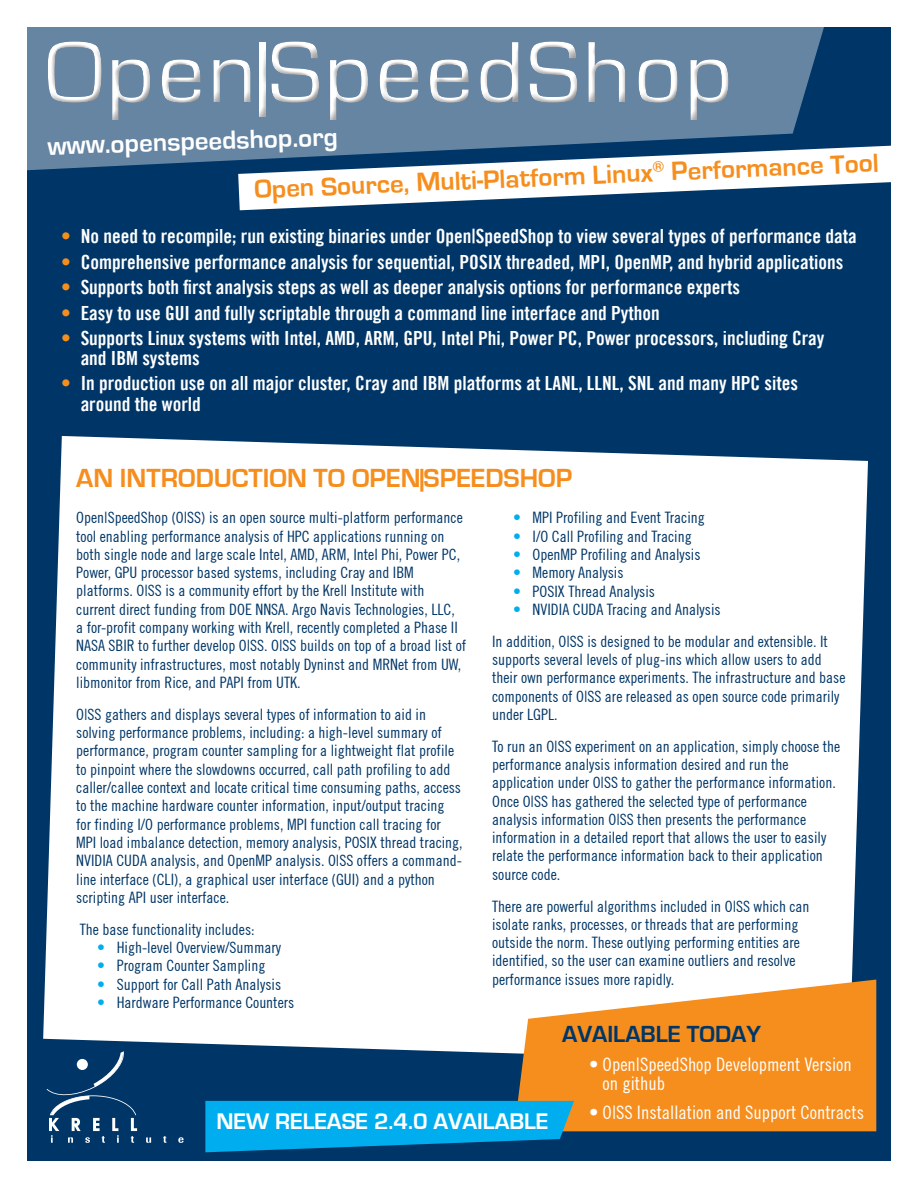
<style>
.page{position:relative;width:918px;height:1188px;background:#fff}
.page>*{position:absolute;margin:0;border:0;box-sizing:border-box;transform-origin:0 0}
.t1{font:90px "Eurostile";letter-spacing:.03em;color:#fff;scale:1.05 1}
.t2{font:700 27px "Eurostile";color:#f68e1e}
.t3{font:700 27px "Eurostile";color:#fff}
.t4{font:700 24px "Eurostile";color:#003667}
.t5{font:700 23.25px "Eurostile";color:#fff}
.t6{font:19.5px/19.5px "Trade Gothic Bold Cond Twenty";color:#fff}
.t7{font:condensed 18.75px/19.5px "Trade Gothic No.18";color:#fff}
.t8{font:condensed 15.75px/18.3px "Trade Gothic No.18";color:#003667}
.s1{color:#f68e1e}
.s2{color:#00aeef}
</style>
<div class="page">
<div style="left:27px;top:27px;width:864px;height:1134px;background:#003667"></div>
<svg style="left:238px;top:145px;width:653px;height:65px;fill:#fff"></svg>
<svg style="left:27px;top:27px;width:798px;height:144px;background:#6483a1"></svg>
<div style="left:43px;top:436px;width:825px;height:618px;background:#fff"></div>
<svg style="left:514px;top:980px;width:362px;height:151px;background:#f59d3e"></svg>
<svg style="left:205px;top:1101px;width:369px;height:51px;background:#029dda"></svg>
<svg style="left:146px;top:1137px;width:5px;height:6px"></svg>
<svg style="left:163px;top:1136px;width:3px;height:7px"></svg>
<svg style="left:178px;top:1137px;width:6px;height:6px"></svg>
<svg style="left:47px;top:1051px;width:90px;height:92px"></svg>
<h1 class="t1" style="left:46px;top:24px;width:656px">Open|SpeedShop</h1>
<h2 class="t2" style="left:254px;top:172px;width:626px;rotate:-2deg">Open Source, Multi-Platform Linux<sup>®</sup> Performance Tool</h2>
<h2 class="t3" style="left:47px;top:132px;width:292px;rotate:-2deg">www.openspeedshop.org</h2>
<p class="t6" style="left:61px;top:226px;width:797px"><span class="s1">•</span> No need to recompile; run existing binaries under Open|SpeedShop to view several types of performance data</p>
<p class="t6" style="left:61px;top:252px;width:784px"><span class="s1">•</span> Comprehensive performance analysis for sequential, POSIX threaded, MPI, OpenMP, and hybrid applications</p>
<p class="t6" style="left:61px;top:277px;width:680px"><span class="s1">•</span> Supports both first analysis steps as well as deeper analysis options for performance experts</p>
<p class="t6" style="left:61px;top:303px;width:600px"><span class="s1">•</span> Easy to use GUI and fully scriptable through a command line interface and Python</p>
<p class="t6" style="left:81px;top:328px;width:745px;text-indent:-19px"><span class="s1">•</span> Supports Linux systems with Intel, AMD, ARM, GPU, Intel Phi, Power PC, Power processors, including Cray and IBM systems</p>
<p class="t6" style="left:81px;top:373px;width:719px;line-height:21px;text-indent:-19px"><span class="s1">•</span> In production use on all major cluster, Cray and IBM platforms at LANL, LLNL, SNL and many HPC sites around the world</p>
<h2 class="t2" style="left:76px;top:464px;width:498px">AN INTRODUCTION TO OPEN|SPEEDSHOP</h2>
<p class="t8" style="left:76px;top:508px;width:392px">Open|SpeedShop (O|SS) is an open source multi-platform performance tool enabling performance analysis of HPC applications running on both single node and large scale Intel, AMD, ARM, Intel Phi, Power PC, Power, GPU processor based systems, including Cray and IBM platforms. O|SS is a community effort by the Krell Institute with current direct funding from DOE NNSA. Argo Navis Technologies, LLC,<br>a for-profit company working with Krell, recently completed a Phase II NASA SBIR to further develop O|SS. O|SS builds on top of a broad list of community infrastructures, most notably Dyninst and MRNet from UW, libmonitor from Rice, and PAPI from UTK.</p>
<p class="t8" style="left:76px;top:705px;width:388px">O|SS gathers and displays several types of information to aid in solving performance problems, including: a high-level summary of performance, program counter sampling for a lightweight flat profile to pinpoint where the slowdowns occurred, call path profiling to add caller/callee context and locate critical time consuming paths, access to the machine hardware counter information, input/output tracing for finding I/O performance problems, MPI function call tracing for MPI load imbalance detection, memory analysis, POSIX thread tracing, NVIDIA CUDA analysis, and OpenMP analysis. O|SS offers a command&shy;line interface (CLI), a graphical user interface (GUI) and a python scripting API user interface.</p>
<p class="t8" style="left:80px;top:920px;width:176px">The base functionality includes:</p>
<p class="t8" style="left:97px;top:938px;width:185px"><span class="s2">•</span> High-level Overview/Summary</p>
<p class="t8" style="left:97px;top:956px;width:170px"><span class="s2">•</span> Program Counter Sampling</p>
<p class="t8" style="left:97px;top:975px;width:185px"><span class="s2">•</span> Support for Call Path Analysis</p>
<p class="t8" style="left:97px;top:993px;width:199px"><span class="s2">•</span> Hardware Performance Counters</p>
<p class="t8" style="left:513px;top:508px;width:193px"><span class="s2">•</span> MPI Profiling and Event Tracing</p>
<p class="t8" style="left:513px;top:527px;width:180px"><span class="s2">•</span> I/O Call Profiling and Tracing</p>
<p class="t8" style="left:513px;top:545px;width:189px"><span class="s2">•</span> OpenMP Profiling and Analysis</p>
<p class="t8" style="left:513px;top:563px;width:112px"><span class="s2">•</span> Memory Analysis</p>
<p class="t8" style="left:513px;top:582px;width:143px"><span class="s2">•</span> POSIX Thread Analysis</p>
<p class="t8" style="left:492px;top:593px;width:337px;line-height:31.8px;text-indent:21px"><span class="s2">•</span> NVIDIA CUDA Tracing and Analysis<br>In addition, O|SS is designed to be modular and extensible. It</p>
<p class="t8" style="left:492px;top:650px;width:355px">supports several levels of plug-ins which allow users to add their own performance experiments. The infrastructure and base components of O|SS are released as open source code primarily under LGPL.</p>
<p class="t8" style="left:492px;top:737px;width:350px">To run an O|SS experiment on an application, simply choose the performance analysis information desired and run the application under O|SS to gather the performance information.<br>Once O|SS has gathered the selected type of performance analysis information O|SS then presents the performance information in a detailed report that allows the user to easily relate the performance information back to their application source code.</p>
<p class="t8" style="left:492px;top:897px;width:319px">There are powerful algorithms included in O|SS which can isolate ranks, processes, or threads that are performing outside the norm. These outlying performing entities are identified, so the user can examine outliers and resolve performance issues more rapidly.</p>
<h3 class="t5" style="left:217px;top:1108px;width:333px">NEW RELEASE 2.4.0 AVAILABLE</h3>
<h3 class="t4" style="left:562px;top:1021px;width:200px">AVAILABLE TODAY</h3>
<p class="t7" style="left:603px;top:1054px;width:251px;text-indent:-14px">• Open|SpeedShop Development Version on github</p>
<p class="t7" style="left:589px;top:1102px;width:276px">• O|SS Installation and Support Contracts</p>
</div>
